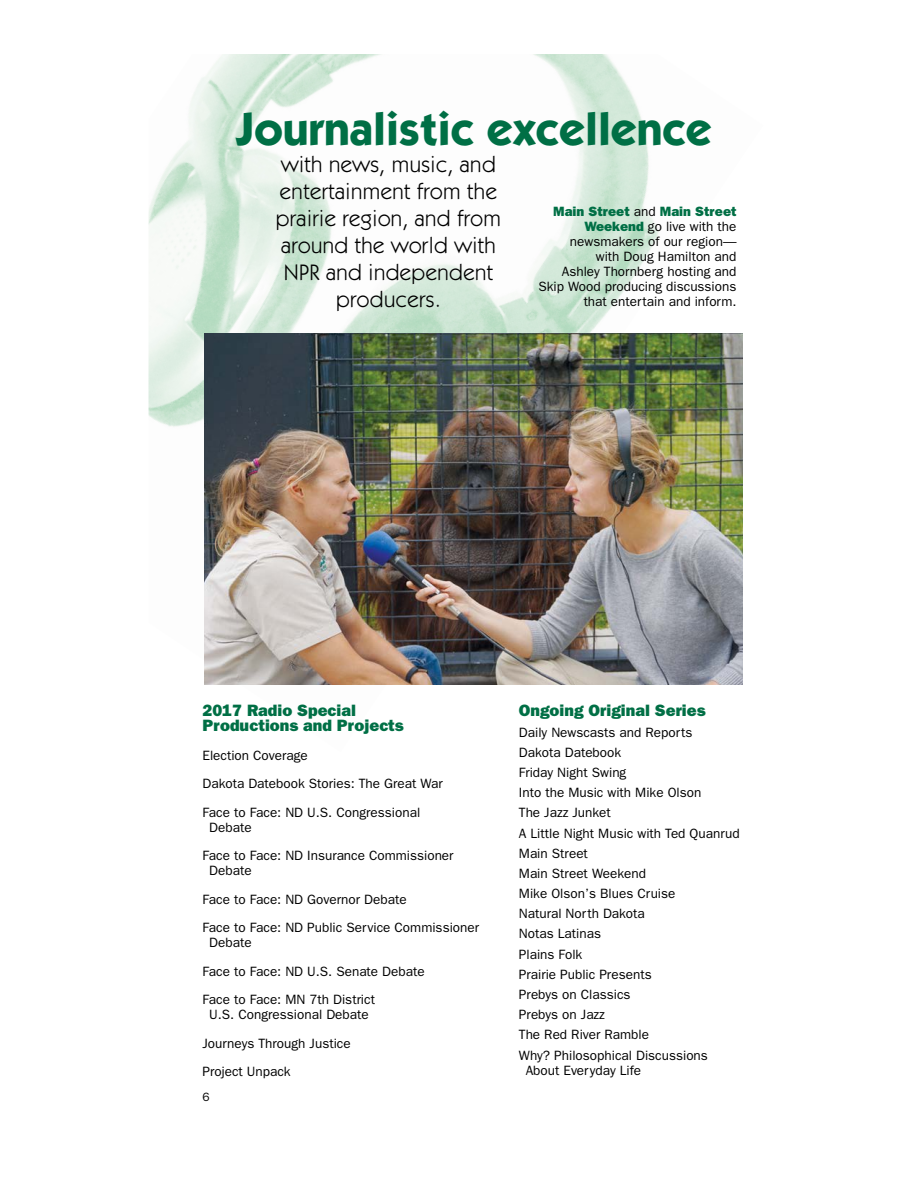
<style>
.page{position:relative;width:918px;height:1188px;background:#fff}
.page>*{position:absolute;margin:0;border:0;box-sizing:border-box;transform-origin:0 0}
.t1{font:700 46.5px "Itc Kabel";color:#006f45}
.t2{font:22.5px/27px "Itc Kabel";letter-spacing:.02em;color:#000;text-align:center}
.t3{font:800 16.5px/15px "Franklin Gothic";color:#006f45}
.t4{font:13.5px/20.2px "Franklin Gothic";color:#000}
.t5{font:12px "Franklin Gothic";color:#000}
.s1{font-weight:800;color:#006f45}
</style>
<div class="page">
<img style="left:148px;top:54px;width:595px;height:631px">
<img style="left:204px;top:333px;width:538px;height:352px">
<h1 class="t1" style="left:236px;top:100px;width:477px">Journalistic excellence</h1>
<h2 class="t2" style="left:276px;top:150px;width:227px">with news, music, and entertainment from the prairie region, and from around the world with<br>NPR and independent producers.</h2>
<p class="t4" style="left:538px;top:205px;width:200px;line-height:15px;text-align:right"><span class="s1">Main Street</span> and <span class="s1">Main Street<br>Weekend</span> go live with the newsmakers of our region—<br>with Doug Hamilton and<br>Ashley Thornberg hosting and<br>Skip Wood producing discussions that entertain and inform.</p>
<p class="t3" style="left:202px;top:703px;width:203px">2017 Radio Special<br>Productions and Projects</p>
<p class="t4" style="left:202px;top:742px;width:242px;line-height:28.5px">Election Coverage<br>Dakota Datebook Stories: The Great War<br>Face to Face: ND U.S. Congressional</p>
<p class="t4" style="left:202px;top:814px;width:253px;line-height:28.5px;text-indent:7px">Debate<br>Face to Face: ND Insurance Commissioner</p>
<p class="t4" style="left:202px;top:857px;width:278px;line-height:28.5px;text-indent:7px">Debate<br>Face to Face: ND Governor Debate<br>Face to Face: ND Public Service Commissioner</p>
<p class="t4" style="left:202px;top:929px;width:224px;line-height:28.5px;text-indent:7px">Debate<br>Face to Face: ND U.S. Senate Debate<br>Face to Face: MN 7th District</p>
<p class="t4" style="left:202px;top:1001px;width:168px;line-height:28.5px;text-indent:7px">U.S. Congressional Debate<br>Journeys Through Justice<br>Project Unpack</p>
<p class="t5" style="left:202px;top:1093px;width:9px">6</p>
<p class="t3" style="left:519px;top:703px;width:188px">Ongoing Original Series</p>
<p class="t4" style="left:519px;top:723px;width:222px">Daily Newscasts and Reports<br>Dakota Datebook<br>Friday Night Swing<br>Into the Music with Mike Olson<br>The Jazz Junket<br>A Little Night Music with Ted Quanrud<br>Main Street<br>Main Street Weekend<br>Mike Olson’s Blues Cruise<br>Natural North Dakota<br>Notas Latinas<br>Plains Folk<br>Prairie Public Presents<br>Prebys on Classics<br>Prebys on Jazz<br>The Red River Ramble<br>Why? Philosophical Discussions</p>
<p class="t4" style="left:526px;top:1061px;width:117px">About Everyday Life</p>
</div>
